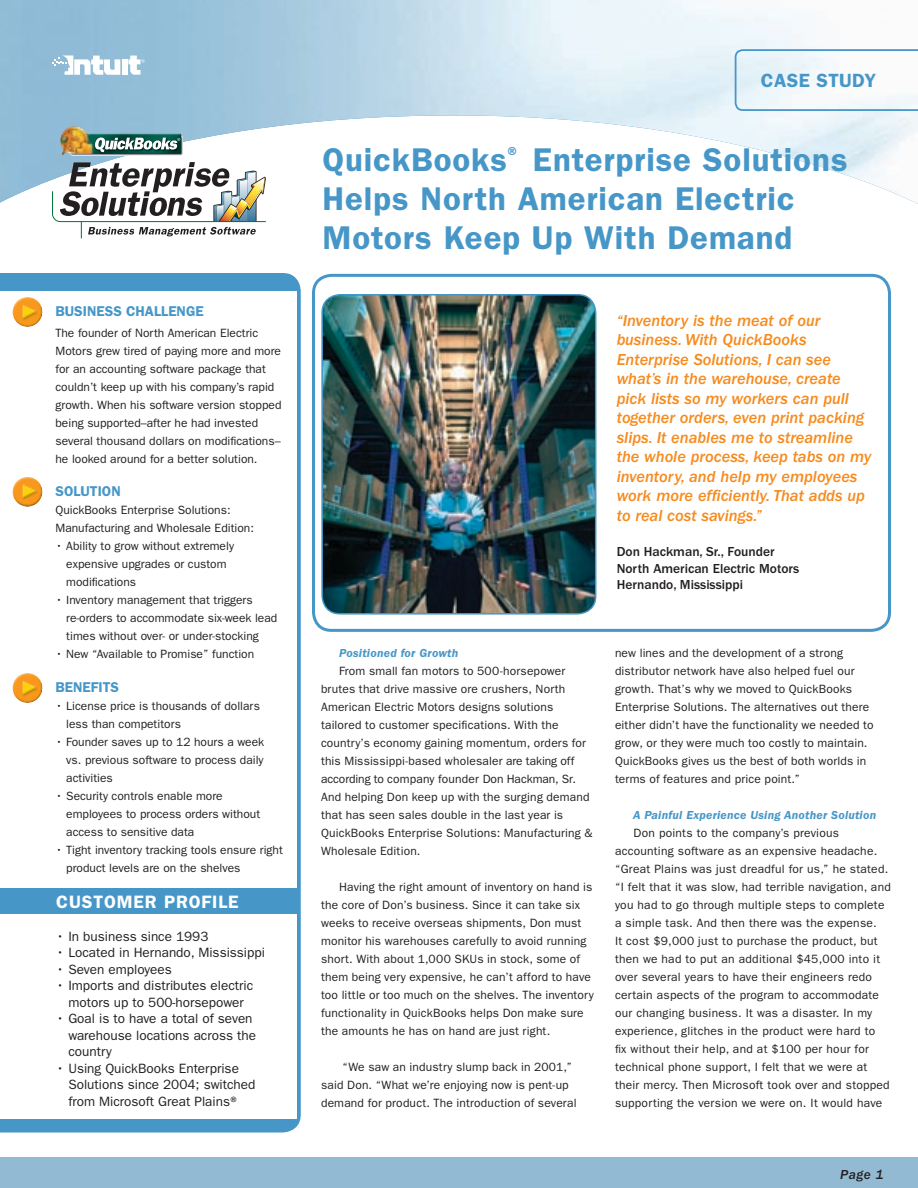
<style>
.page{position:relative;width:918px;height:1188px;background:#fff}
.page>*{position:absolute;margin:0;border:0;box-sizing:border-box;transform-origin:0 0}
.t1{font:600 33px/39px "ITC Franklin Gothic Std";letter-spacing:.025em;color:#4697c8}
.t2{font:600 19.2px "ITC Franklin Gothic Std";letter-spacing:.02em;color:#4697c8}
.t3{font:600 18px "ITC Franklin Gothic Std";letter-spacing:.05em;color:#fff}
.t4{font:16.5px/19.5px "ITC Franklin Gothic Std Med It";color:#f68b1e}
.t5{font:600 14.25px "ITC Franklin Gothic Std";color:#4697c8}
.t6{font:13.5px/16.5px "ITC Franklin Gothic Std";color:#231f20}
.t7{font:500 13.5px/16.2px "ITC Franklin Gothic Std";color:#231f20}
.t8{font:13.5px "ITC Franklin Gothic Std Med It";color:#231f20}
.t9{font:12px/18px "ITC Franklin Gothic Std";letter-spacing:.01em;color:#231f20}
.t10{font:italic 600 12px "ITC Franklin Gothic Std";letter-spacing:.02em;color:#4697c8}
</style>
<div class="page">
<svg style="left:0;top:273px;width:301px;height:859px;background:#4a99c9"></svg>
<div style="left:0;top:291px;width:297px;height:828px;background:#fff"></div>
<img style="left:12px;top:297px;width:31px;height:30px;border-radius:50%">
<img style="left:12px;top:477px;width:31px;height:30px;border-radius:50%">
<img style="left:12px;top:673px;width:31px;height:30px;border-radius:50%">
<div style="left:0;top:888px;width:298px;height:26px;background:#4697c8"></div>
<svg style="left:52px;top:56px;width:68px;height:19px"></svg>
<svg style="left:128px;top:56px;width:17px;height:19px"></svg>
<svg style="left:735px;top:49px;width:183px;height:62px"></svg>
<div style="left:0;top:1158px;width:918px;height:30px;background:#93bad3"></div>
<img style="left:60px;top:126px;width:121px;height:30px">
<svg style="left:69px;top:136px;width:114px;height:19px"></svg>
<svg style="left:52px;top:162px;width:214px;height:76px"></svg>
<img style="left:322px;top:295px;width:274px;height:319px;border-radius:18px">
<div style="left:321px;top:294px;width:275px;height:321px;border:2px solid #4697c8;border-radius:18px"></div>
<div style="left:312px;top:274px;width:579px;height:358px;border:3px solid #4697c8;border-radius:18px"></div>
<p class="t5" style="left:56px;top:302px;width:41px">Business</p>
<p class="t5" style="left:126px;top:302px;width:78px">Challenge</p>
<p class="t9" style="left:56px;top:324px;width:228px">The founder of North American Electric Motors grew tired of paying more and more for an accounting software package that couldn’t keep up with his company’s rapid growth. When his software version stopped being supported–after he had invested several thousand dollars on modifications– he looked around for a better solution.</p>
<p class="t5" style="left:56px;top:482px;width:65px">Solution</p>
<p class="t9" style="left:56px;top:501px;width:200px">QuickBooks Enterprise Solutions:<br>Manufacturing and Wholesale Edition:</p>
<p class="t9" style="left:66px;top:537px;width:169px;text-indent:-11px">• Ability to grow without extremely expensive upgrades or custom modifications</p>
<p class="t9" style="left:66px;top:591px;width:213px;text-indent:-11px">• Inventory management that triggers re-orders to accommodate six-week lead times without over- or under-stocking</p>
<p class="t9" style="left:56px;top:645px;width:200px">• New “Available to Promise” function</p>
<p class="t5" style="left:56px;top:679px;width:64px">Benefits</p>
<p class="t9" style="left:66px;top:697px;width:195px;text-indent:-11px">• License price is thousands of dollars less than competitors</p>
<p class="t9" style="left:66px;top:733px;width:199px;text-align:justify;text-indent:-11px">• Founder saves up to 12 hours a week vs. previous software to process daily activities</p>
<p class="t9" style="left:66px;top:787px;width:195px;text-indent:-11px">• Security controls enable more employees to process orders without access to sensitive data</p>
<p class="t9" style="left:66px;top:841px;width:218px;text-indent:-11px">• Tight inventory tracking tools ensure right product levels are on the shelves</p>
<h3 class="t3" style="left:56px;top:891px;width:143px">CUSTOMER PROFIL</h3>
<h3 class="t3" style="left:228px;top:891px;width:12px">E</h3>
<p class="t6" style="left:56px;top:928px;width:154px">• In business since 1993</p>
<p class="t6" style="left:56px;top:945px;width:210px">• Located in Hernando, Mississippi</p>
<p class="t6" style="left:56px;top:961px;width:117px">• Seven employees</p>
<p class="t6" style="left:56px;top:978px;width:198px;text-align:center">• Imports and distributes electric motors up to 500-horsepower</p>
<p class="t6" style="left:68px;top:1011px;width:189px;text-indent:-12px">• Goal is to have a total of seven warehouse locations across the country</p>
<p class="t6" style="left:68px;top:1060px;width:189px;text-indent:-12px">• Using QuickBooks Enterprise<br>Solutions since 2004; switched from Microsoft Great Plains®</p>
<h2 class="t2" style="left:761px;top:69px;width:117px">CASE STUDY</h2>
<h1 class="t1" style="left:322px;top:140px;width:527px">QuickBooks<sup>®</sup> Enterprise Solutions<br>Helps North American Electric<br>Motors Keep Up With Demand</h1>
<p class="t4" style="left:617px;top:311px;width:256px">“Inventory is the meat of our business. With QuickBooks<br>Enterprise Solutions, I can see what’s in the warehouse, create pick lists so my workers can pull together orders, even print packing slips. It enables me to streamline the whole process, keep tabs on my inventory, and help my employees work more efficiently. That adds up to real cost savings.”</p>
<p class="t7" style="left:617px;top:544px;width:184px">Don Hackman, Sr., Founder<br>North American Electric Motors<br>Hernando, Mississippi</p>
<p class="t10" style="left:339px;top:646px;width:121px">Positioned for Growth</p>
<p class="t9" style="left:321px;top:662px;width:273px;text-indent:18px">From small fan motors to 500-horsepower brutes that drive massive ore crushers, North American Electric Motors designs solutions tailored to customer specifications. With the country’s economy gaining momentum, orders for this Mississippi-based wholesaler are taking off according to company founder Don Hackman, Sr.<br>And helping Don keep up with the surging demand that has seen sales double in the last year is QuickBooks Enterprise Solutions: Manufacturing &amp; Wholesale Edition.</p>
<p class="t9" style="left:321px;top:878px;width:274px;text-indent:18px">Having the right amount of inventory on hand is the core of Don’s business. Since it can take six weeks to receive overseas shipments, Don must monitor his warehouses carefully to avoid running short. With about 1,000 SKUs in stock, some of them being very expensive, he can’t afford to have too little or too much on the shelves. The inventory functionality in QuickBooks helps Don make sure the amounts he has on hand are just right.</p>
<p class="t9" style="left:321px;top:1058px;width:257px;text-indent:22px">“We saw an industry slump back in 2001,” said Don. “What we’re enjoying now is pent-up demand for product. The introduction of several</p>
<p class="t9" style="left:615px;top:644px;width:260px">new lines and the development of a strong distributor network have also helped fuel our growth. That’s why we moved to QuickBooks Enterprise Solutions. The alternatives out there either didn’t have the functionality we needed to grow, or they were much too costly to maintain.<br>QuickBooks gives us the best of both worlds in terms of features and price point.”</p>
<p class="t10" style="left:633px;top:808px;width:245px">A Painful Experience Using Another Solution</p>
<p class="t9" style="left:615px;top:824px;width:277px;text-indent:19px">Don points to the company’s previous accounting software as an expensive headache. “Great Plains was just dreadful for us,” he stated. “I felt that it was slow, had terrible navigation, and you had to go through multiple steps to complete a simple task. And then there was the expense.<br>It cost $9,000 just to purchase the product, but then we had to put an additional $45,000 into it over several years to have their engineers redo certain aspects of the program to accommodate our changing business. It was a disaster. In my experience, glitches in the product were hard to<br>fix without their help, and at $100 per hour for technical phone support, I felt that we were at their mercy. Then Microsoft took over and stopped supporting the version we were on. It would have</p>
<p class="t8" style="left:840px;top:1167px;width:45px">Page 1</p>
</div>
